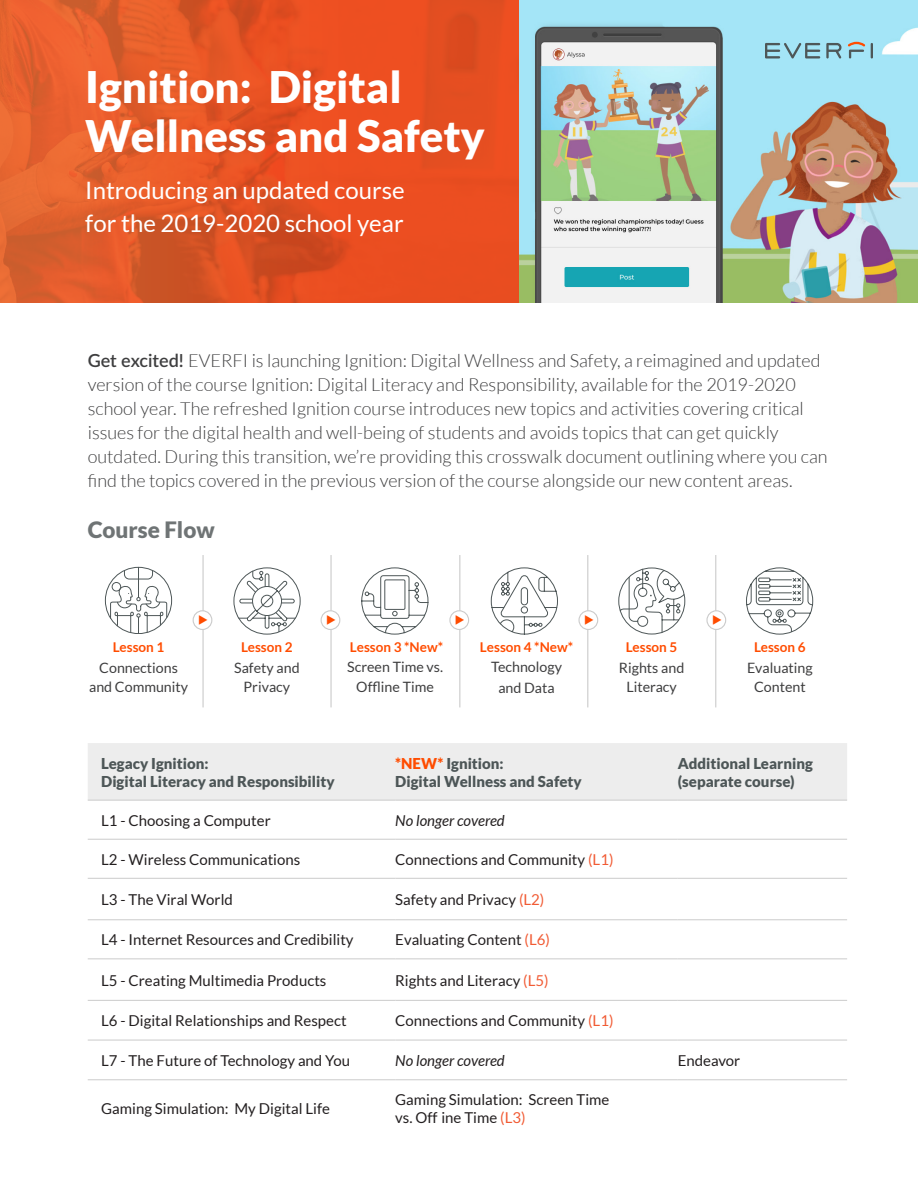
<style>
.page{position:relative;width:918px;height:1188px;background:#fff}
.page>*{position:absolute;margin:0;border:0;box-sizing:border-box;transform-origin:0 0}
.t1{font:900 43.5px/49.5px "Lato";color:#fff}
.t2{font:24px/33px "Lato";color:#fff}
.H3_-_Inline{font:900 22.5px "Lato";color:#6f7475}
.body_new{font:300 18px/24px "Lato";color:#3e3e3f}
.t3{font:15px/18px "Lato";color:#231f20}
.t4{font:900 15px/18px "Lato";color:#4d5657}
.t5{font:italic 15px "Lato";color:#231f20}
.Body{font:14.25px/19.5px "Lato";color:#3e3e3f;text-align:center}
.Body-2{font:700 13.5px "Lato";color:#ff4c00}
.s1{font-weight:600}
.s2{color:#ff4c00}
.s3{color:#f15b34}
</style>
<div class="page">
<img style="left:0;top:0;width:520px;height:302px">
<svg style="left:520px;top:0;width:398px;height:302px"></svg>
<div style="left:88px;top:743px;width:759px;height:57px;background:#ededed"></div>
<hr style="left:88px;top:800px;width:307px;height:1px;background:#cbcbcb">
<hr style="left:395px;top:800px;width:283px;height:1px;background:#cbcbcb">
<hr style="left:678px;top:800px;width:169px;height:1px;background:#cbcbcb">
<hr style="left:88px;top:839px;width:307px;height:1px;background:#cbcbcb">
<hr style="left:395px;top:839px;width:283px;height:1px;background:#cbcbcb">
<hr style="left:678px;top:839px;width:169px;height:1px;background:#cbcbcb">
<hr style="left:88px;top:878px;width:307px;height:1px;background:#cbcbcb">
<hr style="left:395px;top:878px;width:283px;height:1px;background:#cbcbcb">
<hr style="left:678px;top:878px;width:169px;height:1px;background:#cbcbcb">
<hr style="left:88px;top:920px;width:307px;height:1px;background:#cbcbcb">
<hr style="left:395px;top:920px;width:283px;height:1px;background:#cbcbcb">
<hr style="left:678px;top:920px;width:169px;height:1px;background:#cbcbcb">
<hr style="left:88px;top:959px;width:307px;height:1px;background:#cbcbcb">
<hr style="left:395px;top:959px;width:283px;height:1px;background:#cbcbcb">
<hr style="left:678px;top:959px;width:169px;height:1px;background:#cbcbcb">
<hr style="left:88px;top:1000px;width:307px;height:1px;background:#cbcbcb">
<hr style="left:395px;top:1000px;width:283px;height:1px;background:#cbcbcb">
<hr style="left:678px;top:1000px;width:169px;height:1px;background:#cbcbcb">
<hr style="left:88px;top:1040px;width:307px;height:1px;background:#cbcbcb">
<hr style="left:395px;top:1040px;width:283px;height:1px;background:#cbcbcb">
<hr style="left:678px;top:1040px;width:169px;height:1px;background:#cbcbcb">
<hr style="left:88px;top:1080px;width:307px;height:1px;background:#cbcbcb">
<hr style="left:395px;top:1080px;width:283px;height:1px;background:#cbcbcb">
<hr style="left:678px;top:1080px;width:169px;height:1px;background:#cbcbcb">
<svg style="left:765px;top:42px;width:108px;height:17px;background:#8db9c4"></svg>
<svg style="left:105px;top:567px;width:67px;height:67px"></svg>
<svg style="left:234px;top:567px;width:67px;height:68px"></svg>
<svg style="left:361px;top:567px;width:67px;height:68px"></svg>
<svg style="left:491px;top:567px;width:67px;height:68px"></svg>
<svg style="left:618px;top:567px;width:67px;height:68px"></svg>
<svg style="left:746px;top:567px;width:67px;height:68px"></svg>
<hr style="left:202px;top:555px;width:2px;height:152px;background:#cbcbcb">
<hr style="left:330px;top:555px;width:2px;height:152px;background:#cbcbcb">
<hr style="left:459px;top:555px;width:1px;height:152px;background:#cbcbcb">
<hr style="left:715px;top:555px;width:1px;height:152px;background:#cbcbcb">
<hr style="left:587px;top:555px;width:1px;height:152px;background:#cbcbcb">
<div style="left:193px;top:611px;width:19px;height:18px;background:#fff;border-radius:50%"></div>
<div style="left:193px;top:610px;width:19px;height:20px;border:1px solid #cbcbcb;border-radius:50%"></div>
<div style="left:321px;top:611px;width:19px;height:18px;background:#fff;border-radius:50%"></div>
<div style="left:321px;top:610px;width:19px;height:20px;border:1px solid #cbcbcb;border-radius:50%"></div>
<div style="left:450px;top:611px;width:19px;height:18px;background:#fff;border-radius:50%"></div>
<div style="left:449px;top:610px;width:20px;height:20px;border:1px solid #cbcbcb;border-radius:50%"></div>
<div style="left:579px;top:611px;width:19px;height:18px;background:#fff;border-radius:50%"></div>
<div style="left:578px;top:610px;width:20px;height:20px;border:1px solid #cbcbcb;border-radius:50%"></div>
<div style="left:707px;top:611px;width:19px;height:18px;background:#fff;border-radius:50%"></div>
<div style="left:706px;top:610px;width:20px;height:20px;border:1px solid #cbcbcb;border-radius:50%"></div>
<p class="t1" style="left:85px;top:61px;width:401px">Ignition: Digital<br>Wellness and Safety</p>
<p class="t2" style="left:85px;top:173px;width:321px">Introducing an updated course for the 2019-2020 school year</p>
<p class="body_new" style="left:88px;top:348px;width:741px"><span class="s1">Get excited!</span> EVERFI is launching Ignition: Digital Wellness and Safety, a reimagined and updated version of the course Ignition: Digital Literacy and Responsibility, available for the 2019-2020 school year. The refreshed Ignition course introduces new topics and activities covering critical issues for the digital health and well-being of students and avoids topics that can get quickly outdated. During this transition, we’re providing this crosswalk document outlining where you can find the topics covered in the previous version of the course alongside our new content areas.</p>
<p class="H3_-_Inline" style="left:88px;top:516px;width:128px">Course Flow</p>
<h4 class="Body-2" style="left:113px;top:639px;width:53px">Lesson 1</h4>
<p class="Body" style="left:89px;top:658px;width:101px">Connections and Community</p>
<h4 class="Body-2" style="left:241px;top:639px;width:53px">Lesson 2</h4>
<p class="Body" style="left:234px;top:658px;width:67px">Safety and<br>Privacy</p>
<p class="Body-2" style="left:350px;top:639px;width:95px">Lesson 3 *New*</p>
<p class="Body" style="left:347px;top:657px;width:98px;line-height:20.4px">Screen Time vs.<br>Offline Time</p>
<p class="Body-2" style="left:480px;top:639px;width:95px">Lesson 4 *New*</p>
<p class="Body" style="left:491px;top:657px;width:72px;line-height:20.4px">Technology and Data</p>
<h4 class="Body-2" style="left:626px;top:639px;width:53px">Lesson 5</h4>
<p class="Body" style="left:619px;top:658px;width:67px">Rights and<br>Literacy</p>
<h4 class="Body-2" style="left:754px;top:639px;width:53px">Lesson 6</h4>
<p class="Body" style="left:747px;top:658px;width:67px">Evaluating<br>Content</p>
<p class="t4" style="left:101px;top:754px;width:235px">Legacy Ignition:<br>Digital Literacy and Responsibility</p>
<p class="t4" style="left:395px;top:754px;width:188px"><span class="s2">*NEW*</span> Ignition:<br>Digital Wellness and Safety</p>
<p class="t4" style="left:678px;top:754px;width:137px">Additional Learning (separate course)</p>
<p class="t3" style="left:101px;top:811px;width:171px">L1 - Choosing a Computer</p>
<p class="t5" style="left:395px;top:812px;width:111px">No longer covered</p>
<p class="t3" style="left:101px;top:850px;width:201px">L2 - Wireless Communications</p>
<p class="t3" style="left:395px;top:850px;width:220px">Connections and Community <span class="s3">(L1)</span></p>
<p class="t3" style="left:101px;top:891px;width:133px">L3 - The Viral World</p>
<p class="t3" style="left:395px;top:891px;width:151px">Safety and Privacy <span class="s3">(L2)</span></p>
<p class="t3" style="left:101px;top:931px;width:254px">L4 - Internet Resources and Credibility</p>
<p class="t3" style="left:395px;top:931px;width:156px">Evaluating Content <span class="s3">(L6)</span></p>
<p class="t3" style="left:101px;top:971px;width:227px">L5 - Creating Multimedia Products</p>
<p class="t3" style="left:395px;top:971px;width:155px">Rights and Literacy <span class="s3">(L5)</span></p>
<p class="t3" style="left:101px;top:1012px;width:247px">L6 - Digital Relationships and Respect</p>
<p class="t3" style="left:395px;top:1012px;width:220px">Connections and Community <span class="s3">(L1)</span></p>
<p class="t3" style="left:101px;top:1051px;width:250px">L7 - The Future of Technology and You</p>
<p class="t5" style="left:395px;top:1052px;width:111px">No longer covered</p>
<p class="t3" style="left:678px;top:1051px;width:64px">Endeavor</p>
<p class="t3" style="left:101px;top:1100px;width:230px">Gaming Simulation: My Digital Life</p>
<p class="t3" style="left:395px;top:1091px;width:216px">Gaming Simulation: Screen Time vs. Off ine Time <span class="s3">(L3)</span></p>
</div>
